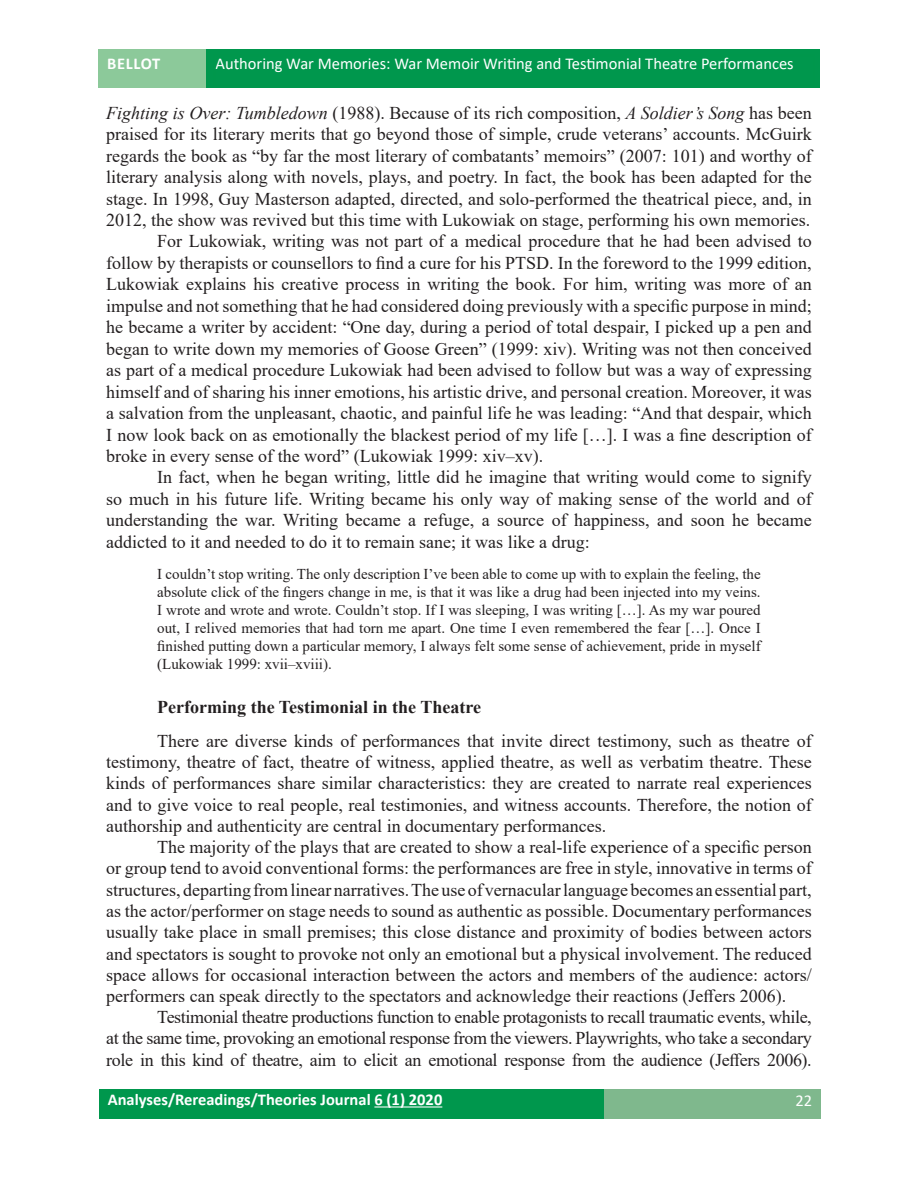
<style>
.page{position:relative;width:918px;height:1188px;background:#fff}
.page>*{position:absolute;margin:0;border:0;box-sizing:border-box;transform-origin:0 0}
.tekst{font:18px/21.5px "Times New Roman";color:#231f20;text-align:justify}
.tytuł_2{font:700 18px "Times New Roman";color:#231f20}
.t1{font:16.5px "Calibri";color:#fff}
.t2{font:700 16.5px "Calibri";color:#fff}
.cytat{font:15px/18px "Times New Roman";color:#231f20;text-align:justify}
.s1{font-style:italic}
</style>
<div class="page">
<div style="left:99px;top:50px;width:108px;height:38px;background:#8cc99a"></div>
<div style="left:206px;top:50px;width:614px;height:38px;background:#00974d"></div>
<div style="left:604px;top:1089px;width:217px;height:29px;background:#7fb88d"></div>
<div style="left:99px;top:1089px;width:505px;height:29px;background:#00974d"></div>
<hr style="left:374px;top:1106px;width:68px;height:2px;background:#fff">
<p class="t2" style="left:107px;top:51px;width:55px">BELLOT</p>
<p class="t1" style="left:215px;top:52px;width:580px">Authoring War Memories: War Memoir Writing and Testimonial Theatre Performances</p>
<p class="tekst" style="left:106px;top:101px;width:707px"><span class="s1">Fighting is Over: Tumbledown</span> (1988). Because of its rich composition, <span class="s1">A Soldier’s Song</span> has been praised for its literary merits that go beyond those of simple, crude veterans’ accounts. McGuirk regards the book as “by far the most literary of combatants’ memoirs” (2007: 101) and worthy of literary analysis along with novels, plays, and poetry. In fact, the book has been adapted for the stage. In 1998, Guy Masterson adapted, directed, and solo-performed the theatrical piece, and, in 2012, the show was revived but this time with Lukowiak on stage, performing his own memories.</p>
<p class="tekst" style="left:106px;top:230px;width:707px;text-indent:51px">For Lukowiak, writing was not part of a medical procedure that he had been advised to follow by therapists or counsellors to find a cure for his PTSD. In the foreword to the 1999 edition, Lukowiak explains his creative process in writing the book. For him, writing was more of an impulse and not something that he had considered doing previously with a specific purpose in mind; he became a writer by accident: “One day, during a period of total despair, I picked up a pen and began to write down my memories of Goose Green” (1999: xiv). Writing was not then conceived as part of a medical procedure Lukowiak had been advised to follow but was a way of expressing himself and of sharing his inner emotions, his artistic drive, and personal creation. Moreover, it was a salvation from the unpleasant, chaotic, and painful life he was leading: “And that despair, which I now look back on as emotionally the blackest period of my life […]. I was a fine description of broke in every sense of the word” (Lukowiak 1999: xiv–xv).</p>
<p class="tekst" style="left:106px;top:466px;width:707px;text-indent:51px">In fact, when he began writing, little did he imagine that writing would come to signify so much in his future life. Writing became his only way of making sense of the world and of understanding the war. Writing became a refuge, a source of happiness, and soon he became addicted to it and needed to do it to remain sane; it was like a drug:</p>
<p class="cytat" style="left:157px;top:564px;width:605px">I couldn’t stop writing. The only description I’ve been able to come up with to explain the feeling, the absolute click of the fingers change in me, is that it was like a drug had been injected into my veins.<br>I wrote and wrote and wrote. Couldn’t stop. If I was sleeping, I was writing […]. As my war poured out, I relived memories that had torn me apart. One time I even remembered the fear […]. Once I finished putting down a particular memory, I always felt some sense of achievement, pride in myself (Lukowiak 1999: xvii–xviii).</p>
<p class="tytuł_2" style="left:157px;top:694px;width:325px">Performing the Testimonial in the Theatre</p>
<p class="tekst" style="left:106px;top:729px;width:707px;text-indent:51px">There are diverse kinds of performances that invite direct testimony, such as theatre of testimony, theatre of fact, theatre of witness, applied theatre, as well as verbatim theatre. These kinds of performances share similar characteristics: they are created to narrate real experiences and to give voice to real people, real testimonies, and witness accounts. Therefore, the notion of authorship and authenticity are central in documentary performances.</p>
<p class="tekst" style="left:106px;top:836px;width:707px;text-indent:51px">The majority of the plays that are created to show a real-life experience of a specific person or group tend to avoid conventional forms: the performances are free in style, innovative in terms of structures, departing from linear narratives. The use of vernacular language becomes an essential part, as the actor/performer on stage needs to sound as authentic as possible. Documentary performances usually take place in small premises; this close distance and proximity of bodies between actors and spectators is sought to provoke not only an emotional but a physical involvement. The reduced space allows for occasional interaction between the actors and members of the audience: actors/ performers can speak directly to the spectators and acknowledge their reactions (Jeffers 2006).</p>
<p class="tekst" style="left:106px;top:1006px;width:707px;text-indent:51px">Testimonial theatre productions function to enable protagonists to recall traumatic events, while, at the same time, provoking an emotional response from the viewers. Playwrights, who take a secondary role in this kind of theatre, aim to elicit an emotional response from the audience (Jeffers 2006).</p>
<p class="t2" style="left:108px;top:1088px;width:336px">Analyses/Rereadings/Theories Journal 6 (1) 2020</p>
<p class="t1" style="left:795px;top:1089px;width:18px">22</p>
</div>
